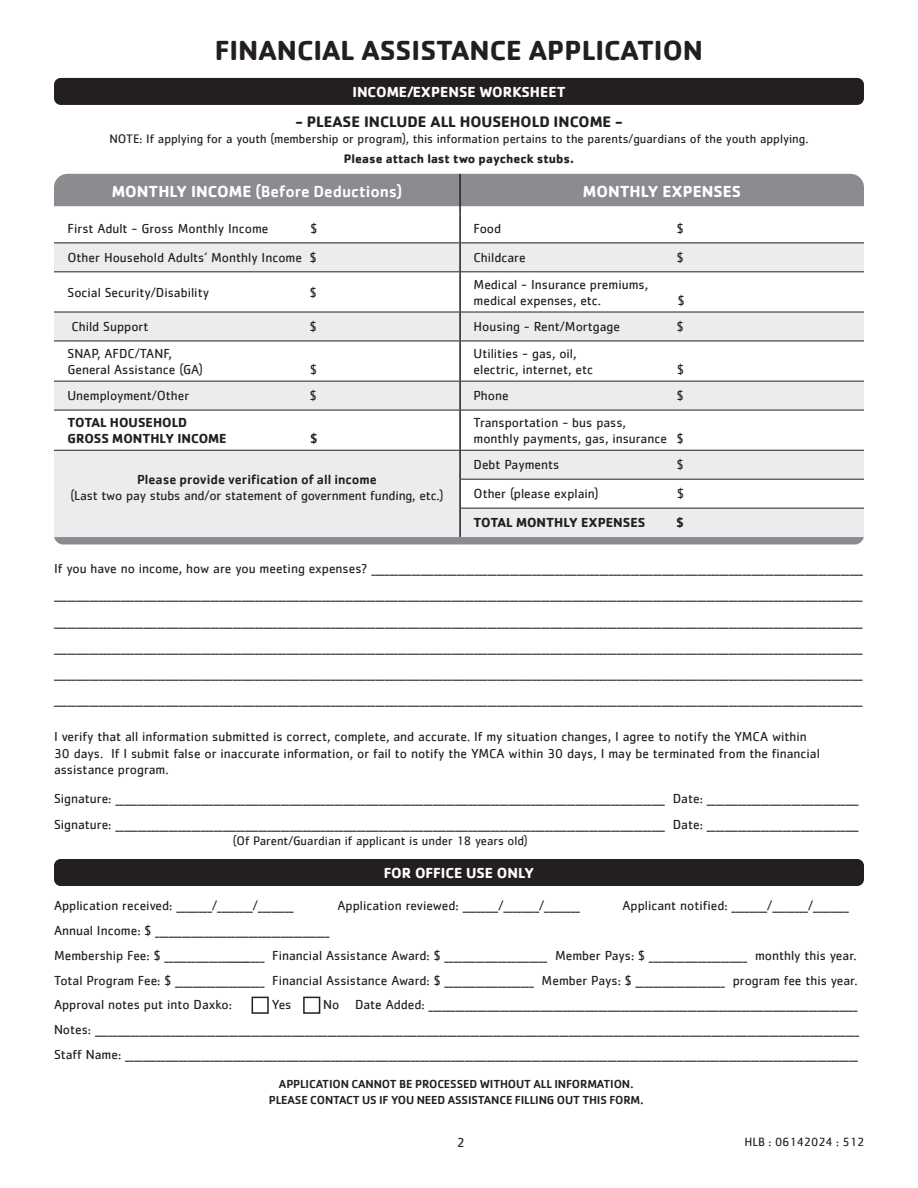
<style>
.page{position:relative;width:918px;height:1188px;background:#fff}
.page>*{position:absolute;margin:0;border:0;box-sizing:border-box;transform-origin:0 0}
.t1{font:700 28.5px "Cachet";color:#231f20}
.t2{font:500 16.5px "Cachet";color:#fff}
.t3{font:700 16.5px "Cachet";color:#fff}
.t4{font:700 15.75px "Cachet";color:#231f20}
.t5{font:700 15px "Cachet";color:#fff}
.t6{font:13.5px/16.2px "Cachet";color:#231f20}
.t7{font:700 13.5px/16.2px "Cachet";color:#231f20}
.t8{font:500 13.5px "Cachet";color:#231f20}
.t9{font:12.75px "Cachet";color:#231f20}
.t10{font:700 12.75px "Cachet";color:#231f20}
.t11{font:12.3px "Cachet";color:#231f20}
.t12{font:500 12px/16.5px "Cachet";letter-spacing:-.01em;color:#231f20;text-align:center}
.s1{font-weight:700}
.s2{font-weight:500}
</style>
<div class="page">
<div style="left:54px;top:78px;width:810px;height:27px;background:#231f20;border-radius:7px"></div>
<div style="left:54px;top:174px;width:810px;height:32px;background:#8a8c8f"></div>
<div style="left:54px;top:537px;width:810px;height:7px;background:#8a8c8f"></div>
<div style="left:54px;top:859px;width:810px;height:27px;background:#231f20;border-radius:7px"></div>
<div style="left:252px;top:997px;width:17px;height:17px;border:2px solid #231f20"></div>
<div style="left:303px;top:997px;width:17px;height:17px;border:2px solid #231f20"></div>
<svg style="left:54px;top:244px;width:810px;height:293px;fill:#ececee"></svg>
<hr style="left:459px;top:174px;width:2px;height:40px;background:#231f20">
<hr style="left:459px;top:479px;width:2px;height:29px;background:#231f20">
<hr style="left:459px;top:508px;width:2px;height:29px;background:#231f20">
<hr style="left:459px;top:214px;width:2px;height:29px;background:#231f20">
<hr style="left:459px;top:243px;width:2px;height:28px;background:#231f20">
<hr style="left:459px;top:272px;width:2px;height:40px;background:#231f20">
<hr style="left:459px;top:312px;width:2px;height:29px;background:#231f20">
<hr style="left:459px;top:341px;width:2px;height:40px;background:#231f20">
<hr style="left:459px;top:382px;width:2px;height:28px;background:#231f20">
<hr style="left:459px;top:410px;width:2px;height:40px;background:#231f20">
<hr style="left:459px;top:451px;width:2px;height:28px;background:#231f20">
<hr style="left:460px;top:243px;width:404px;height:1px;background:#231f20">
<hr style="left:460px;top:271px;width:404px;height:1px;background:#231f20">
<hr style="left:460px;top:312px;width:404px;height:1px;background:#231f20">
<hr style="left:460px;top:341px;width:404px;height:1px;background:#231f20">
<hr style="left:460px;top:381px;width:404px;height:1px;background:#231f20">
<hr style="left:460px;top:410px;width:404px;height:1px;background:#231f20">
<hr style="left:460px;top:450px;width:404px;height:1px;background:#231f20">
<hr style="left:461px;top:479px;width:403px;height:1px;background:#231f20">
<hr style="left:461px;top:508px;width:403px;height:1px;background:#231f20">
<hr style="left:54px;top:243px;width:406px;height:1px;background:#231f20">
<hr style="left:54px;top:271px;width:406px;height:1px;background:#231f20">
<hr style="left:54px;top:312px;width:406px;height:1px;background:#231f20">
<hr style="left:54px;top:341px;width:406px;height:1px;background:#231f20">
<hr style="left:54px;top:381px;width:406px;height:1px;background:#231f20">
<hr style="left:54px;top:410px;width:406px;height:1px;background:#231f20">
<hr style="left:54px;top:450px;width:406px;height:1px;background:#231f20">
<p class="t1" style="left:215px;top:32px;width:490px">FINANCIAL ASSISTANCE APPLICATION</p>
<p class="t5" style="left:352px;top:82px;width:215px">INCOME/EXPENSE WORKSHEET</p>
<p class="t4" style="left:295px;top:112px;width:329px">- PLEASE INCLUDE ALL HOUSEHOLD INCOME -</p>
<p class="t9" style="left:110px;top:131px;width:700px">NOTE: If applying for a youth (membership or program), this information pertains to the parents/guardians of the youth applying.</p>
<p class="t10" style="left:344px;top:151px;width:232px">Please attach last two paycheck stubs.</p>
<p class="t2" style="left:112px;top:181px;width:292px"><span class="s1">MONTHLY INCOME</span> (Before Deductions)</p>
<p class="t3" style="left:583px;top:181px;width:160px">MONTHLY EXPENSES</p>
<p class="t6" style="left:68px;top:220px;width:203px">First Adult - Gross Monthly Income</p>
<p class="t6" style="left:310px;top:220px;width:8px">$</p>
<p class="t6" style="left:474px;top:220px;width:29px">Food</p>
<p class="t6" style="left:677px;top:220px;width:8px">$</p>
<p class="t6" style="left:68px;top:249px;width:251px">Other Household Adults’ Monthly Income $</p>
<p class="t6" style="left:474px;top:249px;width:54px">Childcare</p>
<p class="t6" style="left:677px;top:249px;width:8px">$</p>
<p class="t6" style="left:68px;top:284px;width:143px">Social Security/Disability</p>
<p class="t6" style="left:310px;top:284px;width:8px">$</p>
<p class="t6" style="left:474px;top:276px;width:176px">Medical - Insurance premiums, medical expenses, etc.</p>
<p class="t6" style="left:678px;top:292px;width:8px">$</p>
<p class="t6" style="left:71px;top:318px;width:79px">Child Support</p>
<p class="t6" style="left:310px;top:318px;width:8px">$</p>
<p class="t6" style="left:474px;top:318px;width:148px">Housing - Rent/Mortgage</p>
<p class="t6" style="left:677px;top:318px;width:8px">$</p>
<p class="t6" style="left:68px;top:345px;width:137px">SNAP, AFDC/TANF,<br>General Assistance (GA)</p>
<p class="t6" style="left:474px;top:345px;width:121px">Utilities - gas, oil, electric, internet, etc</p>
<p class="t6" style="left:310px;top:361px;width:8px">$</p>
<p class="t6" style="left:677px;top:361px;width:8px">$</p>
<p class="t6" style="left:68px;top:387px;width:123px">Unemployment/Other</p>
<p class="t6" style="left:310px;top:387px;width:8px">$</p>
<p class="t6" style="left:474px;top:387px;width:37px">Phone</p>
<p class="t6" style="left:677px;top:387px;width:8px">$</p>
<p class="t7" style="left:68px;top:414px;width:161px">TOTAL HOUSEHOLD<br>GROSS MONTHLY INCOME</p>
<p class="t6" style="left:474px;top:414px;width:211px">Transportation - bus pass,<br>monthly payments, gas, insurance $</p>
<p class="t6" style="left:474px;top:457px;width:87px">Debt Payments</p>
<p class="t6" style="left:677px;top:457px;width:8px">$</p>
<p class="t6" style="left:474px;top:486px;width:127px">Other (please explain)</p>
<p class="t6" style="left:677px;top:486px;width:8px">$</p>
<p class="t7" style="left:474px;top:514px;width:173px">TOTAL MONTHLY EXPENSES</p>
<p class="t7" style="left:676px;top:514px;width:10px">$</p>
<p class="t6" style="left:54px;top:555px;width:811px;line-height:26.2px">If you have no income, how are you meeting expenses? ______________________________________________________________________________________________________________ _____________________________________________________________________________________________________________________________________________________________________________________</p>
<p class="t6" style="left:54px;top:608px;width:810px;line-height:26.2px;text-align:justify">_____________________________________________________________________________________________________________________________________________________________________________________ _____________________________________________________________________________________________________________________________________________________________________________________ _____________________________________________________________________________________________________________________________________________________________________________________ _____________________________________________________________________________________________________________________________________________________________________________________</p>
<p class="t6" style="left:54px;top:728px;width:767px">I verify that all information submitted is correct, complete, and accurate. If my situation changes, I agree to notify the YMCA within<br>30 days. If I submit false or inaccurate information, or fail to notify the YMCA within 30 days, I may be terminated from the financial assistance program.</p>
<p class="t6" style="left:54px;top:790px;width:806px">Signature: ___________________________________________________________________________________________________________________________ Date: __________________________________</p>
<p class="t6" style="left:54px;top:816px;width:806px">Signature: ___________________________________________________________________________________________________________________________ Date: __________________________________</p>
<p class="t9" style="left:233px;top:833px;width:296px">(Of Parent/Guardian if applicant is under 18 years old)</p>
<p class="t8" style="left:310px;top:430px;width:9px">$</p>
<p class="t6" style="left:71px;top:471px;width:374px;text-align:center"><span class="s2">Please provide verification of all income<br></span>(Last two pay stubs and/or statement of government funding, etc.)</p>
<p class="t5" style="left:384px;top:863px;width:152px">FOR OFFICE USE ONLY</p>
<p class="t6" style="left:54px;top:897px;width:241px">Application received: ________/________/________</p>
<p class="t6" style="left:338px;top:897px;width:244px">Application reviewed: ________/________/________</p>
<p class="t6" style="left:622px;top:897px;width:228px">Applicant notified: ________/________/________</p>
<p class="t6" style="left:54px;top:922px;width:277px">Annual Income: $ _______________________________________</p>
<p class="t6" style="left:54px;top:947px;width:804px">Membership Fee: $ _______________________ Financial Assistance Award: $ _______________________ Member Pays: $ ______________________ monthly this year.</p>
<p class="t6" style="left:54px;top:972px;width:805px">Total Program Fee: $ ____________________ Financial Assistance Award: $ ____________________ Member Pays: $ ____________________ program fee this year.</p>
<p class="t6" style="left:54px;top:996px;width:180px">Approval notes put into Daxko:</p>
<p class="t6" style="left:272px;top:996px;width:21px">Yes</p>
<p class="t6" style="left:323px;top:996px;width:536px">No Date Added: ________________________________________________________________________________________________</p>
<p class="t6" style="left:54px;top:1021px;width:807px">Notes: ___________________________________________________________________________________________________________________________________________________________________________</p>
<p class="t6" style="left:54px;top:1046px;width:805px">Staff Name: ____________________________________________________________________________________________________________________________________________________________________</p>
<p class="t12" style="left:269px;top:1075px;width:376px">APPLICATION CANNOT BE PROCESSED WITHOUT ALL INFORMATION.<br>PLEASE CONTACT US IF YOU NEED ASSISTANCE FILLING OUT THIS FORM.</p>
<p class="t6" style="left:457px;top:1134px;width:9px">2</p>
<p class="t11" style="left:745px;top:1134px;width:121px">HLB : 06142024 : 512</p>
</div>
